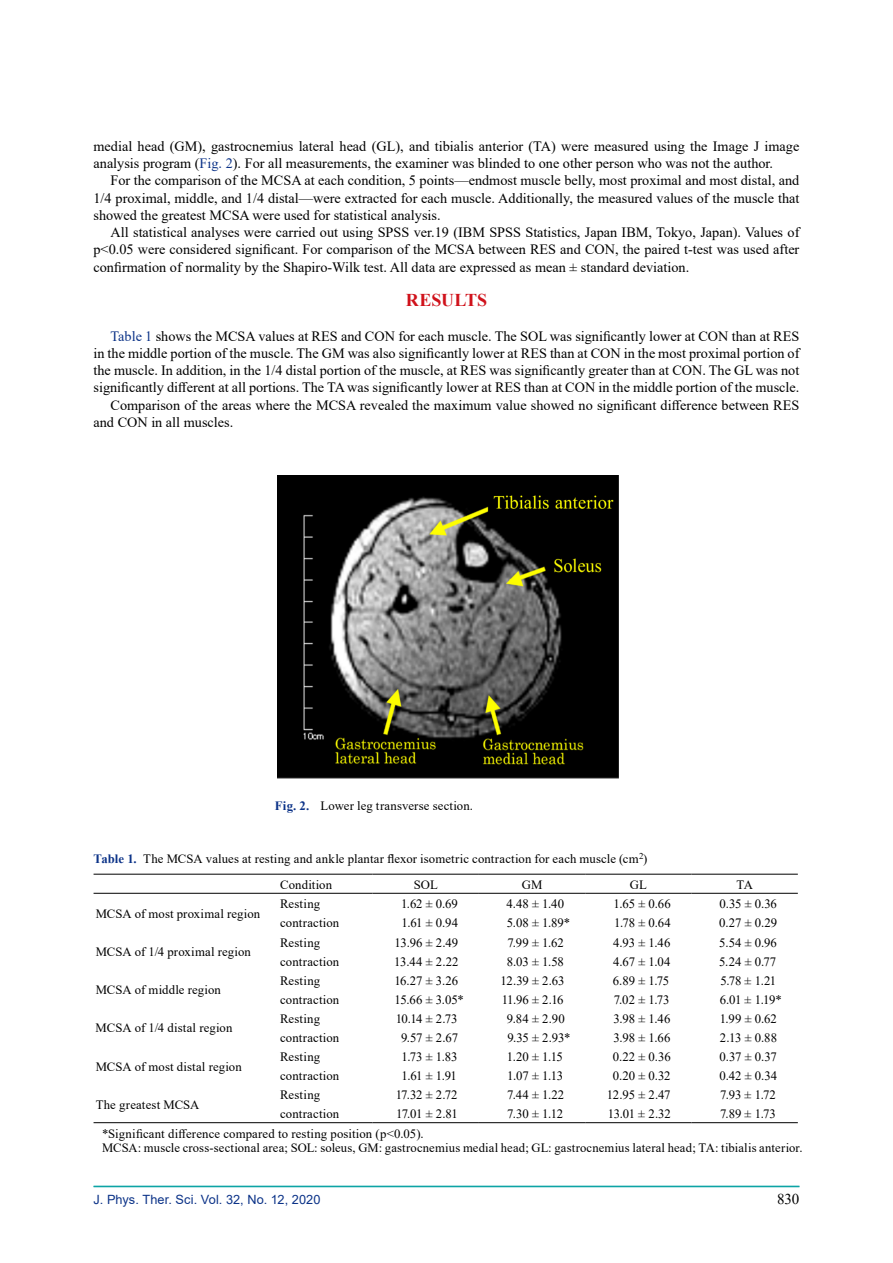
<style>
.page{position:relative;width:893px;height:1263px;background:#fff}
.page>*{position:absolute;margin:0;border:0;box-sizing:border-box;transform-origin:0 0}
.t1{font:700 18px "Times New Roman";letter-spacing:-.005em;color:#d0121b}
.t2{font:15px "Times New Roman";color:#000}
.t3{font:14.25px/17.2px "Times New Roman";color:#000;text-align:justify}
.t4{font:12.75px/25.8px "Times New Roman";letter-spacing:.005em;color:#000}
.t5{font:12.75px "Arial";letter-spacing:.01em;color:#0c3388}
.s1{color:#0c3388}
.s2{font-weight:700;color:#0c3388}
</style>
<div class="page">
<hr style="left:94px;top:1186px;width:705px;height:1px;background:#009fa1">
<img style="left:278px;top:476px;width:340px;height:302px">
<hr style="left:94px;top:874px;width:184px;height:1px;background:#000">
<hr style="left:278px;top:874px;width:95px;height:1px;background:#000">
<hr style="left:373px;top:874px;width:106px;height:1px;background:#000">
<hr style="left:479px;top:874px;width:106px;height:1px;background:#000">
<hr style="left:585px;top:874px;width:106px;height:1px;background:#000">
<hr style="left:691px;top:874px;width:107px;height:1px;background:#000">
<hr style="left:94px;top:893px;width:184px;height:1px;background:#000">
<hr style="left:278px;top:893px;width:95px;height:1px;background:#000">
<hr style="left:373px;top:893px;width:106px;height:1px;background:#000">
<hr style="left:479px;top:893px;width:106px;height:1px;background:#000">
<hr style="left:585px;top:893px;width:106px;height:1px;background:#000">
<hr style="left:691px;top:893px;width:107px;height:1px;background:#000">
<hr style="left:94px;top:1122px;width:184px;height:1px;background:#000">
<hr style="left:278px;top:1122px;width:95px;height:1px;background:#000">
<hr style="left:373px;top:1122px;width:106px;height:1px;background:#000">
<hr style="left:479px;top:1122px;width:106px;height:1px;background:#000">
<hr style="left:585px;top:1122px;width:106px;height:1px;background:#000">
<hr style="left:691px;top:1122px;width:107px;height:1px;background:#000">
<p class="t3" style="left:94px;top:137px;width:707px">medial head (GM), gastrocnemius lateral head (GL), and tibialis anterior (TA) were measured using the Image J image analysis program (<span class="s1">Fig. 2</span>). For all measurements, the examiner was blinded to one other person who was not the author.</p>
<p class="t3" style="left:94px;top:171px;width:707px;text-indent:17px">For the comparison of the MCSA at each condition, 5 points—endmost muscle belly, most proximal and most distal, and 1/4 proximal, middle, and 1/4 distal—were extracted for each muscle. Additionally, the measured values of the muscle that showed the greatest MCSA were used for statistical analysis.</p>
<p class="t3" style="left:94px;top:223px;width:707px;text-indent:17px">All statistical analyses were carried out using SPSS ver.19 (IBM SPSS Statistics, Japan IBM, Tokyo, Japan). Values of p&lt;0.05 were considered significant. For comparison of the MCSA between RES and CON, the paired t-test was used after confirmation of normality by the Shapiro-Wilk test. All data are expressed as mean ± standard deviation.</p>
<p class="t1" style="left:406px;top:287px;width:83px">RESULTS</p>
<p class="t3" style="left:111px;top:327px;width:690px"><span class="s1">Table 1</span> shows the MCSA values at RES and CON for each muscle. The SOL was significantly lower at CON than at RES</p>
<p class="t3" style="left:94px;top:344px;width:707px">in the middle portion of the muscle. The GM was also significantly lower at RES than at CON in the most proximal portion of</p>
<p class="t3" style="left:94px;top:361px;width:707px">the muscle. In addition, in the 1/4 distal portion of the muscle, at RES was significantly greater than at CON. The GL was not</p>
<p class="t3" style="left:94px;top:378px;width:707px">significantly different at all portions. The TA was significantly lower at RES than at CON in the middle portion of the muscle.</p>
<p class="t3" style="left:111px;top:396px;width:690px">Comparison of the areas where the MCSA revealed the maximum value showed no significant difference between RES</p>
<p class="t3" style="left:94px;top:413px;width:141px">and CON in all muscles.</p>
<p class="t4" style="left:275px;top:792px;width:200px"><span class="s2">Fig. 2.</span> Lower leg transverse section.</p>
<p class="t4" style="left:280px;top:845px;width:369px;text-indent:-187px"><span class="s2">Table 1.</span> The MCSA values at resting and ankle plantar flexor isometric contraction for each muscle (cm<sup>2</sup>)<br>Condition</p>
<p class="t4" style="left:414px;top:871px;width:26px">SOL</p>
<p class="t4" style="left:522px;top:871px;width:22px">GM</p>
<p class="t4" style="left:630px;top:871px;width:18px">GL</p>
<p class="t4" style="left:736px;top:871px;width:18px">TA</p>
<p class="t4" style="left:96px;top:900px;width:166px">MCSA of most proximal region</p>
<p class="t4" style="left:96px;top:938px;width:157px">MCSA of 1/4 proximal region</p>
<p class="t4" style="left:96px;top:977px;width:127px">MCSA of middle region</p>
<p class="t4" style="left:96px;top:1015px;width:138px">MCSA of 1/4 distal region</p>
<p class="t4" style="left:96px;top:1053px;width:148px">MCSA of most distal region</p>
<p class="t4" style="left:280px;top:891px;width:42px">Resting</p>
<p class="t4" style="left:401px;top:891px;width:58px">1.62 ± 0.69</p>
<p class="t4" style="left:507px;top:891px;width:59px">4.48 ± 1.40</p>
<p class="t4" style="left:614px;top:891px;width:59px">1.65 ± 0.66</p>
<p class="t4" style="left:720px;top:891px;width:59px">0.35 ± 0.36</p>
<p class="t4" style="left:280px;top:910px;width:61px">contraction</p>
<p class="t4" style="left:401px;top:910px;width:58px">1.61 ± 0.94</p>
<p class="t4" style="left:507px;top:910px;width:65px">5.08 ± 1.89*</p>
<p class="t4" style="left:614px;top:910px;width:58px">1.78 ± 0.64</p>
<p class="t4" style="left:719px;top:910px;width:59px">0.27 ± 0.29</p>
<p class="t4" style="left:280px;top:929px;width:42px">Resting</p>
<p class="t4" style="left:395px;top:929px;width:65px">13.96 ± 2.49</p>
<p class="t4" style="left:507px;top:929px;width:58px">7.99 ± 1.62</p>
<p class="t4" style="left:613px;top:929px;width:59px">4.93 ± 1.46</p>
<p class="t4" style="left:719px;top:929px;width:59px">5.54 ± 0.96</p>
<p class="t4" style="left:280px;top:948px;width:61px">contraction</p>
<p class="t4" style="left:394px;top:948px;width:66px">13.44 ± 2.22</p>
<p class="t4" style="left:507px;top:948px;width:59px">8.03 ± 1.58</p>
<p class="t4" style="left:613px;top:948px;width:59px">4.67 ± 1.04</p>
<p class="t4" style="left:719px;top:948px;width:59px">5.24 ± 0.77</p>
<p class="t4" style="left:280px;top:967px;width:42px">Resting</p>
<p class="t4" style="left:394px;top:967px;width:65px">16.27 ± 3.26</p>
<p class="t4" style="left:500px;top:967px;width:65px">12.39 ± 2.63</p>
<p class="t4" style="left:613px;top:967px;width:58px">6.89 ± 1.75</p>
<p class="t4" style="left:720px;top:967px;width:57px">5.78 ± 1.21</p>
<p class="t4" style="left:280px;top:986px;width:61px">contraction</p>
<p class="t4" style="left:395px;top:986px;width:71px">15.66 ± 3.05*</p>
<p class="t4" style="left:502px;top:986px;width:63px">11.96 ± 2.16</p>
<p class="t4" style="left:614px;top:986px;width:57px">7.02 ± 1.73</p>
<p class="t4" style="left:720px;top:986px;width:64px">6.01 ± 1.19*</p>
<p class="t4" style="left:280px;top:1005px;width:42px">Resting</p>
<p class="t4" style="left:396px;top:1005px;width:63px">10.14 ± 2.73</p>
<p class="t4" style="left:507px;top:1005px;width:59px">9.84 ± 2.90</p>
<p class="t4" style="left:613px;top:1005px;width:59px">3.98 ± 1.46</p>
<p class="t4" style="left:720px;top:1005px;width:59px">1.99 ± 0.62</p>
<p class="t4" style="left:280px;top:1024px;width:61px">contraction</p>
<p class="t4" style="left:401px;top:1024px;width:58px">9.57 ± 2.67</p>
<p class="t4" style="left:507px;top:1024px;width:64px">9.35 ± 2.93*</p>
<p class="t4" style="left:613px;top:1024px;width:58px">3.98 ± 1.66</p>
<p class="t4" style="left:720px;top:1024px;width:59px">2.13 ± 0.88</p>
<p class="t4" style="left:280px;top:1043px;width:42px">Resting</p>
<p class="t4" style="left:402px;top:1043px;width:58px">1.73 ± 1.83</p>
<p class="t4" style="left:507px;top:1043px;width:58px">1.20 ± 1.15</p>
<p class="t4" style="left:613px;top:1043px;width:59px">0.22 ± 0.36</p>
<p class="t4" style="left:719px;top:1043px;width:59px">0.37 ± 0.37</p>
<p class="t4" style="left:280px;top:1063px;width:61px">contraction</p>
<p class="t4" style="left:401px;top:1063px;width:57px">1.61 ± 1.91</p>
<p class="t4" style="left:507px;top:1063px;width:57px">1.07 ± 1.13</p>
<p class="t4" style="left:613px;top:1063px;width:59px">0.20 ± 0.32</p>
<p class="t4" style="left:719px;top:1063px;width:59px">0.42 ± 0.34</p>
<p class="t4" style="left:280px;top:1082px;width:42px">Resting</p>
<p class="t4" style="left:396px;top:1082px;width:63px">17.32 ± 2.72</p>
<p class="t4" style="left:507px;top:1082px;width:59px">7.44 ± 1.22</p>
<p class="t4" style="left:607px;top:1082px;width:65px">12.95 ± 2.47</p>
<p class="t4" style="left:720px;top:1082px;width:57px">7.93 ± 1.72</p>
<p class="t4" style="left:280px;top:1101px;width:61px">contraction</p>
<p class="t4" style="left:396px;top:1101px;width:63px">17.01 ± 2.81</p>
<p class="t4" style="left:507px;top:1101px;width:57px">7.30 ± 1.12</p>
<p class="t4" style="left:608px;top:1101px;width:64px">13.01 ± 2.32</p>
<p class="t4" style="left:720px;top:1101px;width:57px">7.89 ± 1.73</p>
<p class="t4" style="left:102px;top:1126px;width:702px;line-height:14.7px">*Significant difference compared to resting position (p&lt;0.05).<br>MCSA: muscle cross-sectional area; SOL: soleus, GM: gastrocnemius medial head; GL: gastrocnemius lateral head; TA: tibialis anterior.</p>
<p class="t4" style="left:96px;top:1091px;width:105px">The greatest MCSA</p>
<p class="t5" style="left:94px;top:1190px;width:228px">J. Phys. Ther. Sci. Vol. 32, No. 12, 2020</p>
<p class="t2" style="left:777px;top:1188px;width:24px">830</p>
</div>
